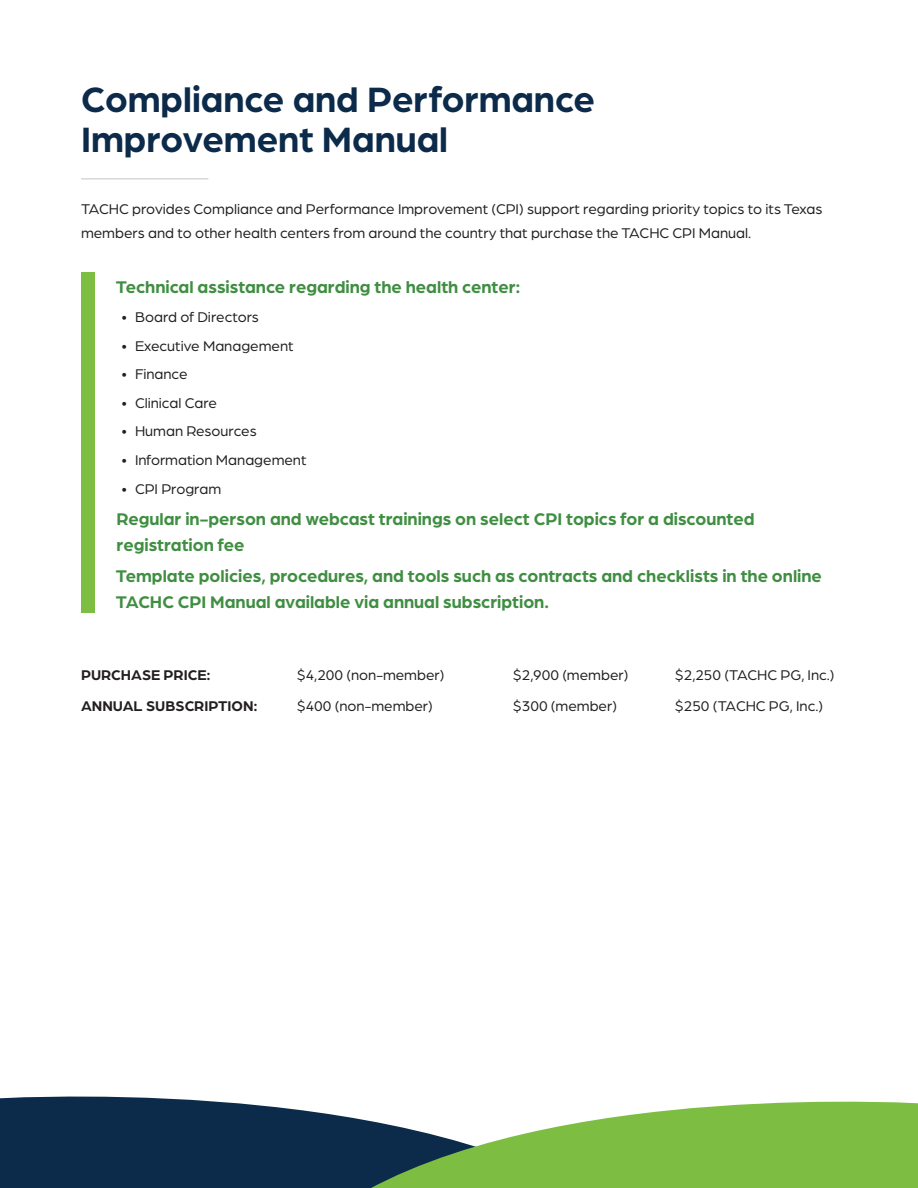
<style>
.page{position:relative;width:918px;height:1188px;background:#fff}
.page>*{position:absolute;margin:0;border:0;box-sizing:border-box;transform-origin:0 0}
.t1{font:700 37.5px/40.5px "Arboria";color:#0c2a49}
.t2{font:700 18px/25.5px "Arboria";color:#408e42}
.t3{font:15px/24px "Arboria";color:#231f20}
.t4{font:700 15px "Arboria";color:#231f20}
</style>
<div class="page">
<div style="left:0;top:1096px;width:347px;height:92px;background:#0c2a49"></div>
<svg style="left:347px;top:1101px;width:571px;height:87px;fill:#7cbd42"></svg>
<hr style="left:81px;top:178px;width:127px;height:1px;background:#d1d2d4">
<div style="left:81px;top:272px;width:14px;height:340px;background:#7cbd42"></div>
<p class="t1" style="left:81px;top:77px;width:516px">Compliance and Performance<br>Improvement Manual</p>
<p class="t3" style="left:81px;top:196px;width:743px">TACHC provides Compliance and Performance Improvement (CPI) support regarding priority topics to its Texas members and to other health centers from around the country that purchase the TACHC CPI Manual.</p>
<p class="t2" style="left:116px;top:274px;width:406px">Technical assistance regarding the health center:</p>
<p class="t3" style="left:122px;top:304px;width:139px">• Board of Directors</p>
<p class="t3" style="left:122px;top:333px;width:174px">• Executive Management</p>
<p class="t3" style="left:122px;top:362px;width:68px">• Finance</p>
<p class="t3" style="left:122px;top:390px;width:97px">• Clinical Care</p>
<p class="t3" style="left:122px;top:419px;width:137px">• Human Resources</p>
<p class="t3" style="left:122px;top:447px;width:187px">• Information Management</p>
<p class="t3" style="left:122px;top:476px;width:101px">• CPI Program</p>
<p class="t2" style="left:117px;top:505px;width:639px">Regular in-person and webcast trainings on select CPI topics for a discounted registration fee</p>
<p class="t2" style="left:116px;top:562px;width:708px">Template policies, procedures, and tools such as contracts and checklists in the online<br>TACHC CPI Manual available via annual subscription.</p>
<p class="t4" style="left:81px;top:664px;width:131px">PURCHASE PRICE:</p>
<p class="t3" style="left:297px;top:662px;width:149px">$4,200 (non-member)</p>
<p class="t3" style="left:513px;top:662px;width:117px">$2,900 (member)</p>
<p class="t3" style="left:675px;top:662px;width:161px">$2,250 (TACHC PG, Inc.)</p>
<p class="t4" style="left:81px;top:696px;width:178px">ANNUAL SUBSCRIPTION:</p>
<p class="t3" style="left:297px;top:693px;width:137px">$400 (non-member)</p>
<p class="t3" style="left:513px;top:693px;width:106px">$300 (member)</p>
<p class="t3" style="left:675px;top:693px;width:150px">$250 (TACHC PG, Inc.)</p>
</div>
